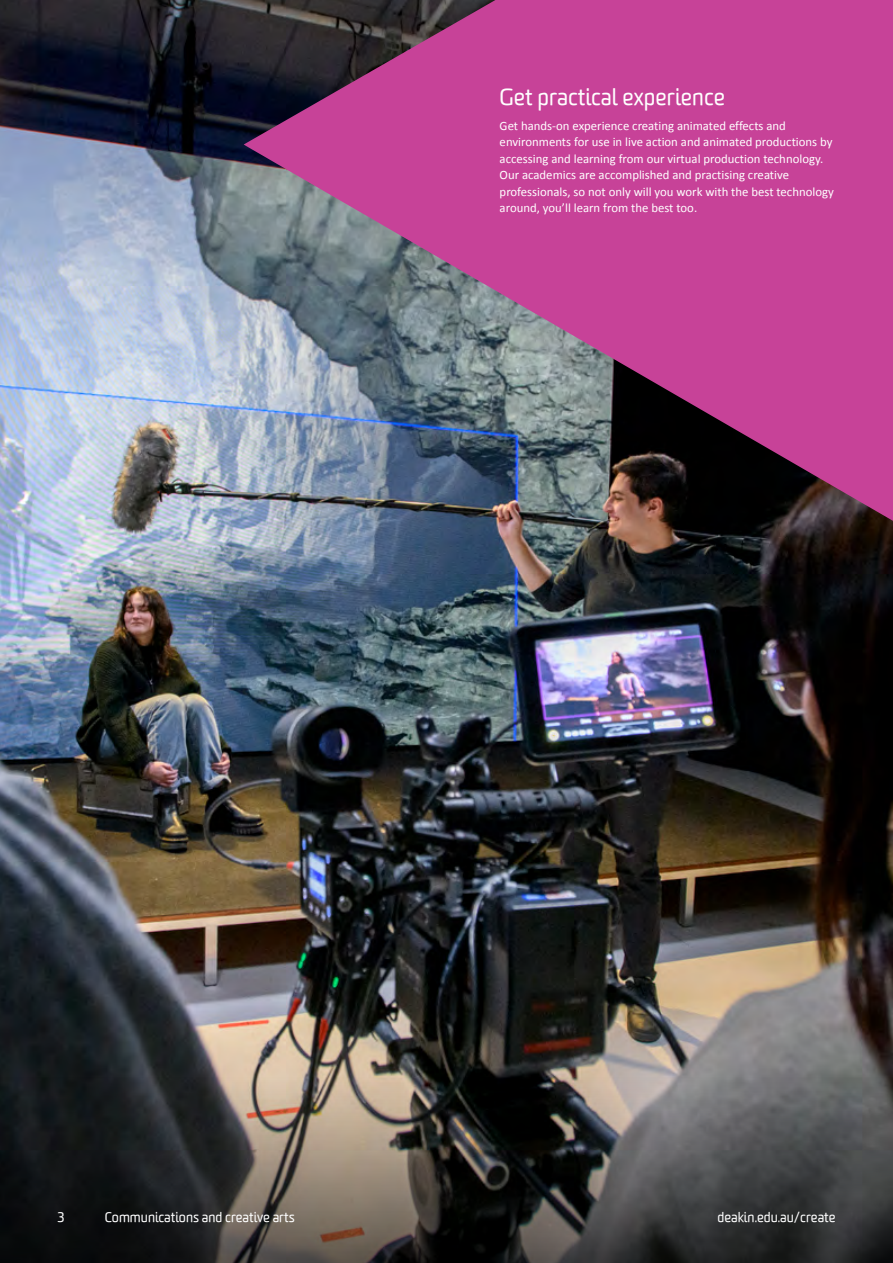
<style>
.page{position:relative;width:893px;height:1263px;background:#fff}
.page>*{position:absolute;margin:0;border:0;box-sizing:border-box;transform-origin:0 0}
.breakout_heading_-_white_-_h3{font:22.5px "Worldly";color:#fff}
.page_number_footer{font:13.5px "Worldly";color:#fff}
.body_text_-_white{font:12.75px/16.5px "Calibri";color:#fff}
</style>
<div class="page">
<img style="left:0;top:0;width:893px;height:1076px">
<svg style="left:244px;top:0;width:649px;height:521px;background:#9a5086"></svg>
<svg style="left:0;top:1076px;width:893px;height:187px;background:#44423f"></svg>
<h3 class="breakout_heading_-_white_-_h3" style="left:500px;top:83px;width:227px">Get practical experience</h3>
<p class="body_text_-_white" style="left:500px;top:117px;width:336px">Get hands-on experience creating animated effects and environments for use in live action and animated productions by accessing and learning from our virtual production technology.<br>Our academics are accomplished and practising creative professionals, so not only will you work with the best technology around, you’ll learn from the best too.</p>
<p class="page_number_footer" style="left:57px;top:1209px;width:9px">3</p>
<p class="page_number_footer" style="left:105px;top:1209px;width:191px">Communications and creative arts</p>
<p class="page_number_footer" style="left:717px;top:1209px;width:120px">deakin.edu.au/create</p>
</div>
